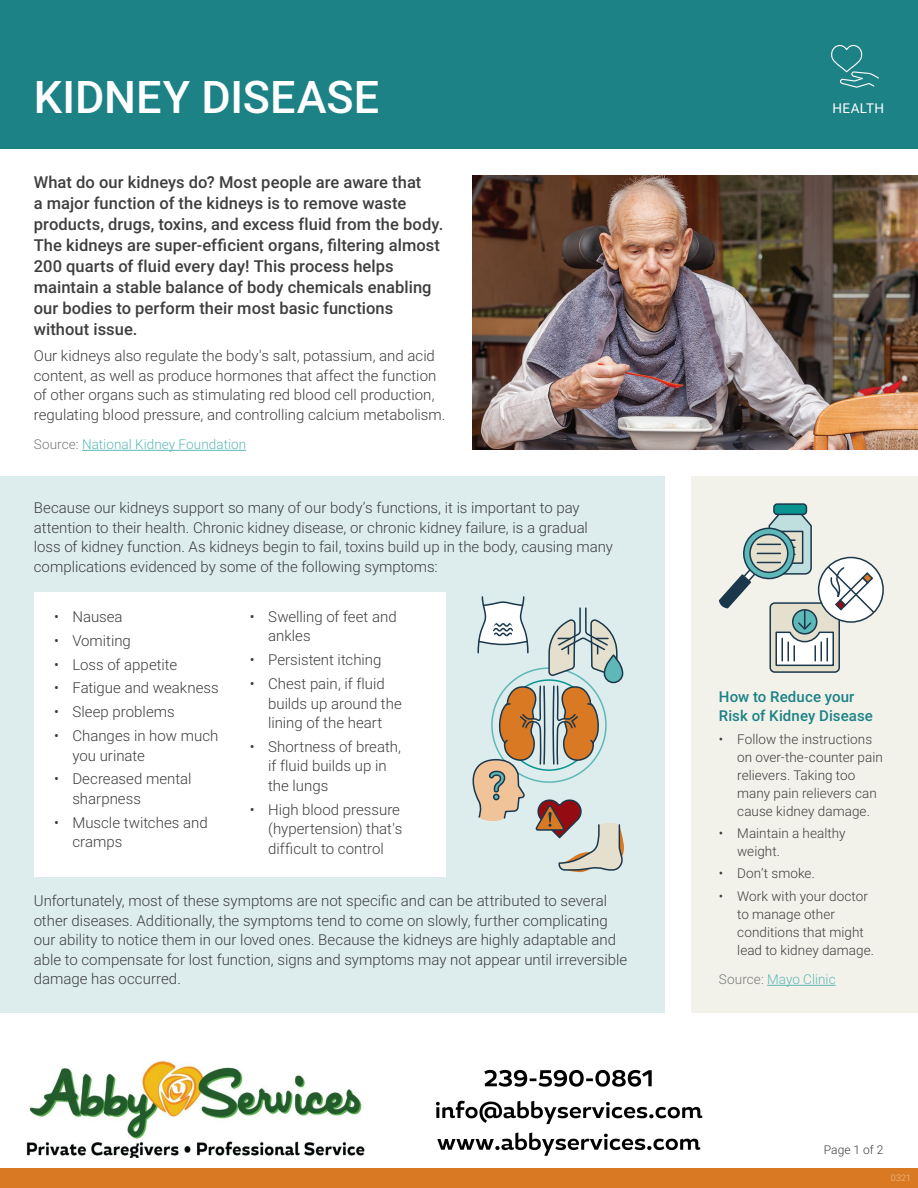
<style>
.page{position:relative;width:918px;height:1188px;background:#fff}
.page>*{position:absolute;margin:0;border:0;box-sizing:border-box;transform-origin:0 0}
.t1{font:500 45px "Roboto";color:#fff}
.t2{font:500 16.5px/21px "Roboto";letter-spacing:.005em;color:#3e3e3f}
.t3{font:300 15px/19.5px "Roboto";color:#3e3e3f}
.t4{font:500 15px/19.5px "Roboto";letter-spacing:.005em;color:#1c8286}
.t5{font:300 13.5px/18px "Roboto";letter-spacing:.005em;color:#3e3e3f}
.t6{font:300 13.5px "Roboto";letter-spacing:.005em;color:#5eb8b7}
.t7{font:13.5px "Roboto";letter-spacing:.02em;color:#fff}
.t8{font:300 12px "Roboto";color:#3e3e3f}
.t9{font:300 9px "Roboto";color:#f1c399}
.s1{color:#76787b}
</style>
<div class="page">
<div style="left:0;top:1168px;width:918px;height:20px;background:#da7923"></div>
<img style="left:472px;top:176px;width:446px;height:273px">
<div style="left:0;top:0;width:918px;height:148px;background:#1c8286"></div>
<svg style="left:831px;top:45px;width:48px;height:43px"></svg>
<hr style="left:82px;top:450px;width:164px;height:1px;background:#5eb8b7">
<div style="left:0;top:476px;width:665px;height:537px;background:#ddeded"></div>
<div style="left:34px;top:592px;width:412px;height:284px;background:#fff"></div>
<svg style="left:472px;top:596px;width:152px;height:276px"></svg>
<svg style="left:604px;top:655px;width:19px;height:28px"></svg>
<div style="left:604px;top:655px;width:19px;height:28px;border:2px solid #1a374b;border-radius:9px"></div>
<div style="left:692px;top:476px;width:226px;height:537px;background:#f3f2ea"></div>
<hr style="left:767px;top:985px;width:69px;height:1px;background:#5eb8b7">
<div style="left:770px;top:603px;width:69px;height:69px;background:#e5e0ce;border-radius:4px"></div>
<div style="left:769px;top:602px;width:71px;height:71px;border:2px solid #1a374b;border-radius:4px"></div>
<svg style="left:819px;top:558px;width:64px;height:64px"></svg>
<div style="left:774px;top:504px;width:32px;height:10px;background:#0a9490;border-radius:3px"></div>
<div style="left:773px;top:503px;width:34px;height:12px;border:2px solid #1a374b;border-radius:3px"></div>
<svg style="left:719px;top:510px;width:157px;height:157px"></svg>
<img style="left:26px;top:1060px;width:677px;height:98px">
<p class="t1" style="left:34px;top:65px;width:347px">KIDNEY DISEASE</p>
<p class="t2" style="left:34px;top:171px;width:411px">What do our kidneys do? Most people are aware that<br>a major function of the kidneys is to remove waste products, drugs, toxins, and excess fluid from the body.<br>The kidneys are super-efficient organs, filtering almost 200 quarts of fluid every day! This process helps maintain a stable balance of body chemicals enabling our bodies to perform their most basic functions without issue.</p>
<p class="t3" style="left:34px;top:345px;width:413px">Our kidneys also regulate the body's salt, potassium, and acid content, as well as produce hormones that affect the function of other organs such as stimulating red blood cell production, regulating blood pressure, and controlling calcium metabolism.</p>
<p class="t6" style="left:34px;top:435px;width:214px"><span class="s1">Source:</span> National Kidney Foundation</p>
<p class="t3" style="left:34px;top:497px;width:581px">Because our kidneys support so many of our body’s functions, it is important to pay attention to their health. Chronic kidney disease, or chronic kidney failure, is a gradual loss of kidney function. As kidneys begin to fail, toxins build up in the body, causing many complications evidenced by some of the following symptoms:</p>
<p class="t3" style="left:54px;top:606px;width:70px">• Nausea</p>
<p class="t3" style="left:54px;top:630px;width:78px">• Vomiting</p>
<p class="t3" style="left:54px;top:654px;width:125px">• Loss of appetite</p>
<p class="t3" style="left:54px;top:678px;width:166px">• Fatigue and weakness</p>
<p class="t3" style="left:54px;top:702px;width:122px">• Sleep problems</p>
<p class="t3" style="left:72px;top:725px;width:148px;text-indent:-18px">• Changes in how much you urinate</p>
<p class="t3" style="left:72px;top:769px;width:121px;text-indent:-18px">• Decreased mental sharpness</p>
<p class="t3" style="left:72px;top:812px;width:137px;text-indent:-18px">• Muscle twitches and cramps</p>
<p class="t3" style="left:268px;top:606px;width:130px;text-indent:-18px">• Swelling of feet and ankles</p>
<p class="t3" style="left:250px;top:650px;width:133px">• Persistent itching</p>
<p class="t3" style="left:268px;top:673px;width:135px;text-indent:-18px">• Chest pain, if fluid builds up around the lining of the heart</p>
<p class="t3" style="left:268px;top:736px;width:134px;text-indent:-18px">• Shortness of breath, if fluid builds up in the lungs</p>
<p class="t3" style="left:268px;top:799px;width:136px;text-indent:-18px">• High blood pressure (hypertension) that's difficult to control</p>
<p class="t3" style="left:34px;top:891px;width:595px">Unfortunately, most of these symptoms are not specific and can be attributed to several other diseases. Additionally, the symptoms tend to come on slowly, further complicating our ability to notice them in our loved ones. Because the kidneys are highly adaptable and able to compensate for lost function, signs and symptoms may not appear until irreversible damage has occurred.</p>
<p class="t7" style="left:833px;top:98px;width:53px">HEALTH</p>
<p class="t4" style="left:719px;top:686px;width:156px">How to Reduce your<br>Risk of Kidney Disease</p>
<p class="t5" style="left:737px;top:729px;width:147px;text-indent:-18px">• Follow the instructions on over-the-counter pain relievers. Taking too many pain relievers can cause kidney damage.</p>
<p class="t5" style="left:737px;top:824px;width:110px;text-indent:-18px">• Maintain a healthy weight.</p>
<p class="t5" style="left:719px;top:864px;width:98px">• Don’t smoke.</p>
<p class="t5" style="left:737px;top:886px;width:138px;text-indent:-18px">• Work with your doctor to manage other conditions that might lead to kidney damage.</p>
<p class="t6" style="left:719px;top:970px;width:118px"><span class="s1">Source:</span> Mayo Clinic</p>
<p class="t8" style="left:824px;top:1142px;width:61px">Page 1 of 2</p>
<p class="t9" style="left:891px;top:1172px;width:22px">0321</p>
</div>
